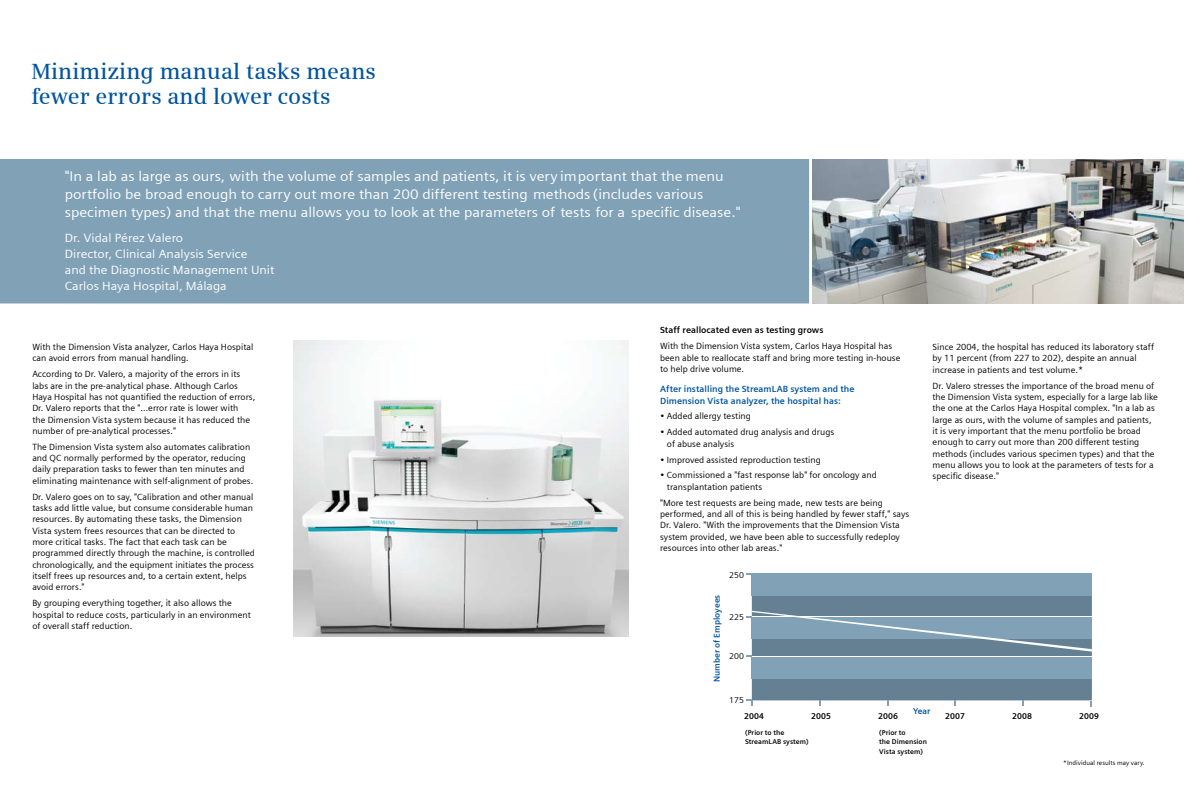
<style>
.page{position:relative;width:1191px;height:794px;background:#fff}
.page>*{position:absolute;margin:0;border:0;box-sizing:border-box;transform-origin:0 0}
.t1{font:600 22px/25.4px "Siemens Serif";letter-spacing:.005em;color:#00549e}
.t2{font:14px/18px "Siemens Sans";color:#fff;scale:1.06 1}
.t3{font:12px/16px "Siemens Sans";color:#fff;scale:1.06 1}
.t4{font:9px/11.3px "Siemens Sans";letter-spacing:.005em;color:#000}
.t5{font:700 9px/11.3px "Siemens Sans";letter-spacing:.005em;color:#00549e}
.t6{font:700 9px "Siemens Sans";letter-spacing:.005em;color:#000}
.t7{font:700 8.5px "Siemens Sans";letter-spacing:.005em;color:#000}
.t8{font:700 8.5px "Siemens Sans";letter-spacing:.005em;color:#00549e}
.t9{font:8.5px "Siemens Sans";letter-spacing:.005em;color:#000}
.t10{font:700 7px/9.3px "Siemens Sans";letter-spacing:.005em;color:#000}
.t11{font:6.5px "Siemens Sans";letter-spacing:.005em;color:#000}
.s1{font-family:"Siemens Sans OSF"}
</style>
<div class="page">
<div style="left:0;top:159px;width:809px;height:144px;background:#80a1b6"></div>
<img style="left:813px;top:159px;width:370px;height:144px">
<img style="left:293px;top:341px;width:335px;height:295px">
<div style="left:752px;top:596px;width:340px;height:104px;background:#648092"></div>
<div style="left:752px;top:573px;width:340px;height:23px;background:#80a1b6"></div>
<svg style="left:746px;top:699px;width:7px;height:7px"></svg>
<svg style="left:819px;top:700px;width:2px;height:6px"></svg>
<svg style="left:954px;top:700px;width:2px;height:6px"></svg>
<svg style="left:746px;top:610px;width:346px;height:47px;background:#7996a8"></svg>
<div style="left:752px;top:656px;width:340px;height:22px;background:#80a1b6"></div>
<hr style="left:752px;top:656px;width:340px;height:1px;background:#fff">
<hr style="left:752px;top:616px;width:340px;height:1px;background:#fff">
<h1 class="t1" style="left:31px;top:58px;width:346px">Minimizing manual tasks means fewer errors and lower costs</h1>
<p class="t2" style="left:65px;top:167px;width:639px">"In a lab as large as ours, with the volume of samples and patients, it is very important that the menu portfolio be broad enough to carry out more than 200 different testing methods (includes various specimen types) and that the menu allows you to look at the parameters of tests for a specific disease."</p>
<h3 class="t3" style="left:65px;top:229px;width:199px">Dr. Vidal Pérez Valero<br>Director, Clinical Analysis Service<br>and the Diagnostic Management Unit<br>Carlos Haya Hospital, Málaga</h3>
<p class="t4" style="left:32px;top:341px;width:223px">With the Dimension Vista analyzer, Carlos Haya Hospital can avoid errors from manual handling.</p>
<p class="t4" style="left:32px;top:368px;width:224px">According to Dr. Valero, a majority of the errors in its labs are in the pre-analytical phase. Although Carlos Haya Hospital has not quantified the reduction of errors, Dr. Valero reports that the "…error rate is lower with<br>the Dimension Vista system because it has reduced the number of pre-analytical processes."</p>
<p class="t4" style="left:32px;top:441px;width:223px">The Dimension Vista system also automates calibration and QC normally performed by the operator, reducing daily preparation tasks to fewer than ten minutes and eliminating maintenance with self-alignment of probes.</p>
<p class="t4" style="left:32px;top:491px;width:224px">Dr. Valero goes on to say, "Calibration and other manual tasks add little value, but consume considerable human resources. By automating these tasks, the Dimension Vista system frees resources that can be directed to more critical tasks. The fact that each task can be programmed directly through the machine, is controlled chronologically, and the equipment initiates the process itself frees up resources and, to a certain extent, helps avoid errors."</p>
<p class="t4" style="left:32px;top:597px;width:220px">By grouping everything together, it also allows the hospital to reduce costs, particularly in an environment of overall staff reduction.</p>
<p class="t6" style="left:660px;top:325px;width:165px">Staff reallocated even as testing grows</p>
<p class="t4" style="left:660px;top:340px;width:242px">With the Dimension Vista system, Carlos Haya Hospital has been able to reallocate staff and bring more testing in-house to help drive volume.</p>
<p class="t5" style="left:660px;top:383px;width:196px">After installing the StreamLAB system and the<br>Dimension Vista analyzer, the hospital has:</p>
<p class="t4" style="left:660px;top:411px;width:92px"><span class="s1">•</span> Added allergy testing</p>
<p class="t4" style="left:667px;top:426px;width:169px;text-indent:-7px"><span class="s1">•</span> Added automated drug analysis and drugs of abuse analysis</p>
<p class="t4" style="left:660px;top:454px;width:162px"><span class="s1">•</span> Improved assisted reproduction testing</p>
<p class="t4" style="left:667px;top:469px;width:211px;text-indent:-7px"><span class="s1">•</span> Commissioned a "fast response lab" for oncology and transplantation patients</p>
<p class="t4" style="left:660px;top:497px;width:251px">"More test requests are being made, new tests are being performed, and all of this is being handled by fewer staff," says Dr. Valero. "With the improvements that the Dimension Vista system provided, we have been able to successfully redeploy resources into other lab areas."</p>
<p class="t8" style="left:712px;top:682px;width:89px;rotate:-90deg">Number of Employees</p>
<p class="t9" style="left:729px;top:570px;width:16px">250</p>
<p class="t9" style="left:729px;top:612px;width:16px">225</p>
<p class="t9" style="left:729px;top:651px;width:16px">200</p>
<p class="t9" style="left:729px;top:695px;width:16px">175</p>
<p class="t4" style="left:932px;top:341px;width:223px">Since 2004, the hospital has reduced its laboratory staff by 11 percent (from 227 to 202), despite an annual increase in patients and test volume.*</p>
<p class="t4" style="left:932px;top:380px;width:227px">Dr. Valero stresses the importance of the broad menu of the Dimension Vista system, especially for a large lab like the one at the Carlos Haya Hospital complex. "In a lab as large as ours, with the volume of samples and patients, it is very important that the menu portfolio be broad enough to carry out more than 200 different testing methods (includes various specimen types) and that the menu allows you to look at the parameters of tests for a specific disease."</p>
<p class="t8" style="left:913px;top:706px;width:19px">Year</p>
<p class="t7" style="left:744px;top:711px;width:21px">2004</p>
<p class="t7" style="left:811px;top:711px;width:21px">2005</p>
<p class="t7" style="left:878px;top:711px;width:21px">2006</p>
<p class="t7" style="left:945px;top:711px;width:21px">2007</p>
<p class="t7" style="left:1012px;top:711px;width:21px">2008</p>
<p class="t7" style="left:1079px;top:711px;width:21px">2009</p>
<p class="t10" style="left:745px;top:727px;width:65px">(Prior to the<br>StreamLAB system)</p>
<p class="t10" style="left:879px;top:727px;width:49px">(Prior to<br>the Dimension<br>Vista system)</p>
<p class="t11" style="left:1063px;top:759px;width:83px">*Individual results may vary.</p>
</div>
